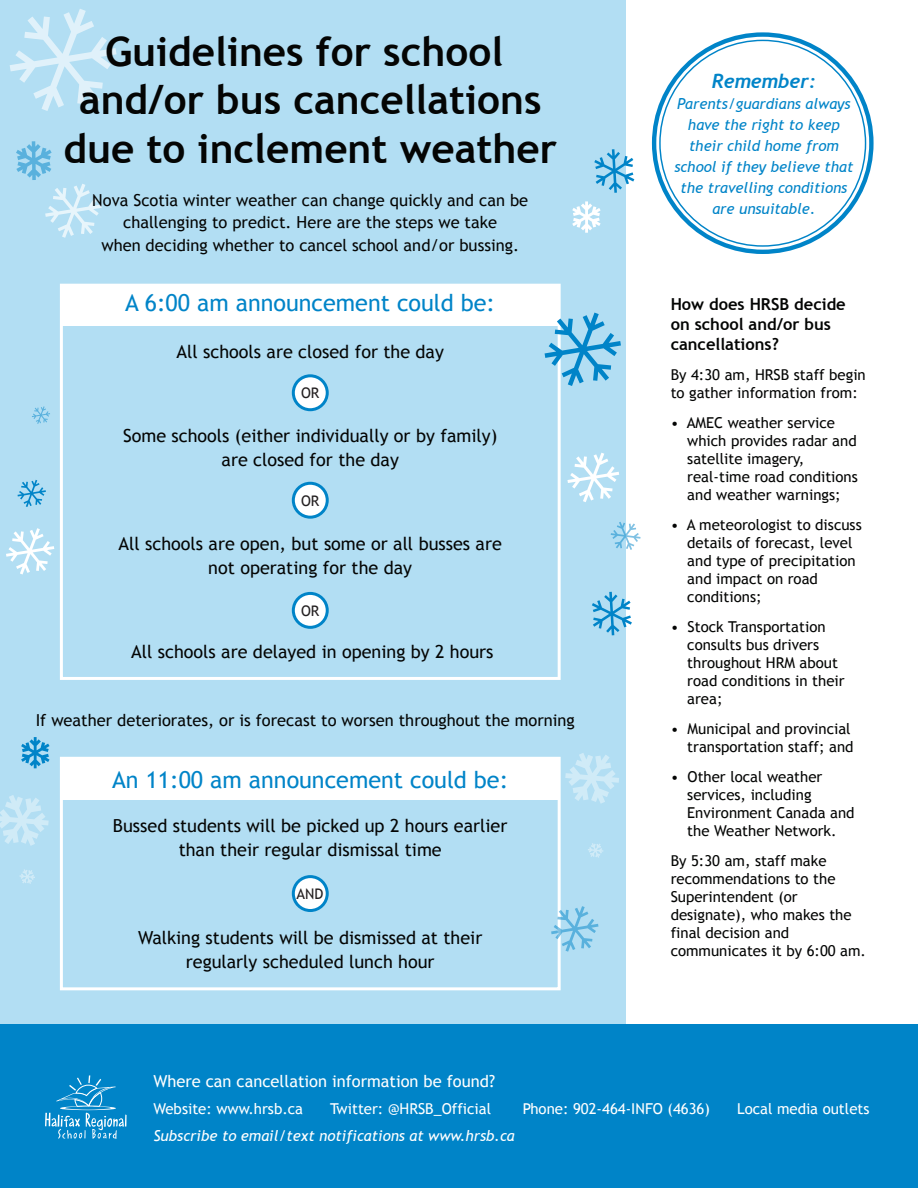
<style>
.page{position:relative;width:918px;height:1188px;background:#fff}
.page>*{position:absolute;margin:0;border:0;box-sizing:border-box;transform-origin:0 0}
.t1{font:700 40.5px/48.6px "Trebuchet MS";color:#040504;text-align:center}
.t2{font:23.4px "Trebuchet MS";color:#0084c8}
.t3{font:italic 700 19.5px "Trebuchet";color:#0084c8}
.t4{font:18px/24px "Trebuchet MS";color:#040504;text-align:center}
.t5{font:16.5px/22.5px "Trebuchet MS";color:#040504;text-align:center}
.t6{font:700 16.5px/19.8px "Trebuchet MS";color:#040504}
.t7{font:16.5px "Trebuchet MS";color:#fff}
.t8{font:15px/18px "Trebuchet MS";color:#040504}
.t9{font:italic 15px/21px "Trebuchet MS";color:#0084c8;text-align:center}
.t10{font:15px "Trebuchet MS";color:#fff}
.t11{font:italic 15px "Trebuchet MS";color:#fff}
.t12{font:14.7px "Trebuchet MS";color:#231f20}
</style>
<div class="page">
<div style="left:0;top:0;width:917px;height:1030px;background:#b2def3"></div>
<div style="left:626px;top:0;width:292px;height:1040px;background:#fff"></div>
<div style="left:0;top:1025px;width:918px;height:163px;background:#0084c8"></div>
<svg style="left:45px;top:1075px;width:82px;height:64px"></svg>
<svg style="left:572px;top:201px;width:29px;height:32px"></svg>
<svg style="left:567px;top:453px;width:52px;height:49px"></svg>
<svg style="left:10px;top:9px;width:107px;height:102px"></svg>
<svg style="left:16px;top:141px;width:86px;height:97px"></svg>
<svg style="left:6px;top:528px;width:48px;height:47px"></svg>
<svg style="left:18px;top:480px;width:28px;height:27px"></svg>
<svg style="left:588px;top:843px;width:15px;height:15px"></svg>
<svg style="left:565px;top:753px;width:54px;height:51px"></svg>
<svg style="left:592px;top:592px;width:40px;height:43px"></svg>
<svg style="left:21px;top:737px;width:29px;height:31px"></svg>
<svg style="left:20px;top:869px;width:15px;height:15px"></svg>
<svg style="left:0;top:795px;width:49px;height:51px"></svg>
<svg style="left:611px;top:522px;width:30px;height:28px"></svg>
<div style="left:293px;top:376px;width:34px;height:34px;background:#fff;border-radius:50%"></div>
<div style="left:292px;top:374px;width:37px;height:37px;border:3px solid #0084c8;border-radius:50%"></div>
<div style="left:293px;top:483px;width:34px;height:34px;background:#fff;border-radius:50%"></div>
<div style="left:292px;top:482px;width:37px;height:37px;border:3px solid #0084c8;border-radius:50%"></div>
<div style="left:293px;top:593px;width:34px;height:34px;background:#fff;border-radius:50%"></div>
<div style="left:292px;top:592px;width:37px;height:37px;border:3px solid #0084c8;border-radius:50%"></div>
<div style="left:60px;top:284px;width:501px;height:396px;border:3px solid #fff"></div>
<div style="left:62px;top:285px;width:497px;height:40px;background:#fff"></div>
<div style="left:62px;top:759px;width:497px;height:41px;background:#fff"></div>
<div style="left:60px;top:757px;width:501px;height:233px;border:3px solid #fff"></div>
<div style="left:293px;top:877px;width:34px;height:34px;background:#fff;border-radius:50%"></div>
<div style="left:292px;top:875px;width:37px;height:37px;border:3px solid #0084c8;border-radius:50%"></div>
<svg style="left:654px;top:35px;width:217px;height:217px"></svg>
<div style="left:660px;top:40px;width:206px;height:206px;background:#fff;border-radius:50%"></div>
<svg style="left:545px;top:313px;width:76px;height:73px"></svg>
<svg style="left:551px;top:906px;width:48px;height:46px"></svg>
<svg style="left:32px;top:406px;width:18px;height:18px"></svg>
<svg style="left:594px;top:149px;width:40px;height:44px"></svg>
<h1 class="t1" style="left:64px;top:27px;width:495px">Guidelines for school and/or bus cancellations due to inclement weather</h1>
<p class="t5" style="left:92px;top:189px;width:437px">Nova Scotia winter weather can change quickly and can be challenging to predict. Here are the steps we take<br>when deciding whether to cancel school and/or bussing.</p>
<h2 class="t2" style="left:125px;top:289px;width:371px">A 6:00 am announcement could be:</h2>
<p class="t4" style="left:177px;top:340px;width:269px">All schools are closed for the day</p>
<p class="t12" style="left:301px;top:385px;width:20px">OR</p>
<p class="t4" style="left:123px;top:424px;width:376px">Some schools (either individually or by family) are closed for the day</p>
<p class="t12" style="left:301px;top:492px;width:20px">OR</p>
<p class="t4" style="left:119px;top:532px;width:385px">All schools are open, but some or all busses are not operating for the day</p>
<p class="t12" style="left:301px;top:602px;width:20px">OR</p>
<p class="t4" style="left:131px;top:640px;width:364px">All schools are delayed in opening by 2 hours</p>
<p class="t5" style="left:36px;top:709px;width:541px">If weather deteriorates, or is forecast to worsen throughout the morning</p>
<h2 class="t2" style="left:112px;top:766px;width:398px">An 11:00 am announcement could be:</h2>
<p class="t4" style="left:113px;top:814px;width:396px">Bussed students will be picked up 2 hours earlier than their regular dismissal time</p>
<p class="t12" style="left:297px;top:885px;width:28px">AND</p>
<p class="t4" style="left:138px;top:926px;width:346px">Walking students will be dismissed at their regularly scheduled lunch hour</p>
<h3 class="t3" style="left:712px;top:70px;width:106px">Remember:</h3>
<p class="t9" style="left:674px;top:94px;width:181px">Parents/guardians always have the right to keep their child home from school if they believe that the travelling conditions are unsuitable.</p>
<p class="t6" style="left:671px;top:294px;width:177px">How does HRSB decide on school and/or bus cancellations?</p>
<p class="t8" style="left:671px;top:366px;width:197px">By 4:30 am, HRSB staff begin to gather information from:</p>
<p class="t8" style="left:687px;top:414px;width:172px;text-indent:-17px">• AMEC weather service which provides radar and satellite imagery, real-time road conditions and weather warnings;</p>
<p class="t8" style="left:687px;top:516px;width:176px;text-indent:-17px">• A meteorologist to discuss details of forecast, level and type of precipitation and impact on road conditions;</p>
<p class="t8" style="left:687px;top:618px;width:159px;text-indent:-17px">• Stock Transportation consults bus drivers throughout HRM about road conditions in their area;</p>
<p class="t8" style="left:671px;top:720px;width:184px;text-align:right">• Municipal and provincial transportation staff; and</p>
<p class="t8" style="left:687px;top:768px;width:169px;text-indent:-17px">• Other local weather services, including<br>Environment Canada and the Weather Network.</p>
<p class="t8" style="left:671px;top:852px;width:197px">By 5:30 am, staff make recommendations to the<br>Superintendent (or designate), who makes the final decision and communicates it by 6:00 am.</p>
<p class="t7" style="left:153px;top:1071px;width:343px">Where can cancellation information be found?</p>
<p class="t10" style="left:153px;top:1100px;width:151px">Website: www.hrsb.ca</p>
<p class="t10" style="left:330px;top:1100px;width:163px">Twitter: @HRSB_Official</p>
<p class="t10" style="left:523px;top:1100px;width:189px">Phone: 902-464-INFO (4636)</p>
<p class="t10" style="left:737px;top:1100px;width:134px">Local media outlets</p>
<p class="t11" style="left:153px;top:1126px;width:363px">Subscribe to email/text notifications at www.hrsb.ca</p>
</div>
